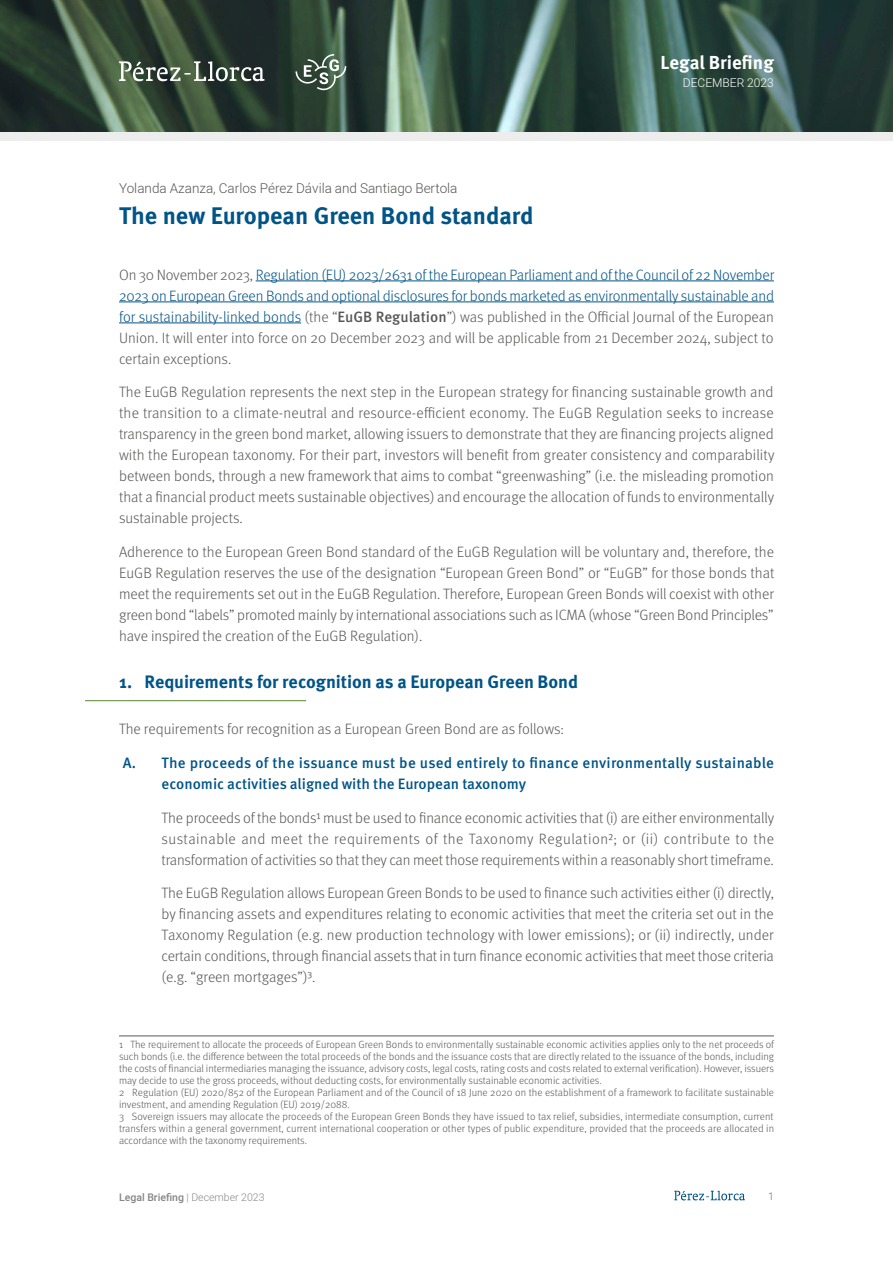
<style>
.page{position:relative;width:893px;height:1263px;background:#fff}
.page>*{position:absolute;margin:0;border:0;box-sizing:border-box;transform-origin:0 0}
.t1{font:700 24px "Meta Pro";color:#005487}
.t2{font:700 18.75px "Meta Pro";color:#fff}
.t3{font:700 18px "Meta Pro";letter-spacing:-.005em;color:#005487}
.t4{font:300 15px/21px "Meta Pro";letter-spacing:-.005em;color:#575756;text-align:justify}
.t5{font:300 15px/21px "Meta Pro";color:#005487;text-align:justify}
.t6{font:500 15px/21px "Meta Pro";letter-spacing:.005em;color:#005487}
.t7{font:300 13.5px "Heebo";color:#575756}
.t8{font:300 12px "Heebo";color:#fff}
.t9{font:300 10.5px/12px "Meta Pro";color:#575756}
.t10{font:500 10.5px "Heebo";color:#878787}
.t11{font:300 10.5px "Heebo";color:#776c68}
.s1{color:#575756}
.s2{font-weight:500;color:#575756}
.s3{font-weight:300}
</style>
<div class="page">
<svg style="left:674px;top:1191px;width:71px;height:9px"></svg>
<hr style="left:256px;top:281px;width:518px;height:1px;background:#005487">
<hr style="left:119px;top:302px;width:655px;height:1px;background:#005487">
<hr style="left:119px;top:323px;width:182px;height:1px;background:#005487">
<hr style="left:85px;top:700px;width:221px;height:1px;background:#558930">
<hr style="left:119px;top:1036px;width:655px;height:1px;background:#575756">
<img style="left:0;top:0;width:893px;height:133px">
<div style="left:0;top:133px;width:893px;height:8px;background:#ededed"></div>
<svg style="left:119px;top:61px;width:145px;height:20px"></svg>
<svg style="left:296px;top:54px;width:50px;height:36px;background:#617566"></svg>
<p class="t2" style="left:661px;top:48px;width:115px">Legal Briefing</p>
<p class="t8" style="left:683px;top:75px;width:93px">DECEMBER 2023</p>
<p class="t7" style="left:119px;top:179px;width:340px">Yolanda Azanza, Carlos Pérez Dávila and Santiago Bertola</p>
<h1 class="t1" style="left:119px;top:197px;width:416px">The new European Green Bond standard</h1>
<p class="t5" style="left:119px;top:263px;width:657px"><span class="s1">On 30 November 2023,</span> Regulation (EU) 2023/2631 of the European Parliament and of the Council of 22 November 2023 on European Green Bonds and optional disclosures for bonds marketed as environmentally sustainable and for sustainability-linked bonds <span class="s1">(the “</span><span class="s2">EuGB Regulation</span><span class="s1">”) was published in the Official Journal of the European Union. It will enter into force on 20 December 2023 and will be applicable from 21 December 2024, subject to certain exceptions.</span></p>
<p class="t4" style="left:119px;top:381px;width:657px">The EuGB Regulation represents the next step in the European strategy for financing sustainable growth and the transition to a climate-neutral and resource-efficient economy. The EuGB Regulation seeks to increase transparency in the green bond market, allowing issuers to demonstrate that they are financing projects aligned with the European taxonomy. For their part, investors will benefit from greater consistency and comparability between bonds, through a new framework that aims to combat “greenwashing” (i.e. the misleading promotion that a financial product meets sustainable objectives) and encourage the allocation of funds to environmentally sustainable projects.</p>
<p class="t4" style="left:119px;top:541px;width:657px">Adherence to the European Green Bond standard of the EuGB Regulation will be voluntary and, therefore, the EuGB Regulation reserves the use of the designation “European Green Bond” or “EuGB” for those bonds that meet the requirements set out in the EuGB Regulation. Therefore, European Green Bonds will coexist with other green bond “labels” promoted mainly by international associations such as ICMA (whose “Green Bond Principles” have inspired the creation of the EuGB Regulation).</p>
<p class="t3" style="left:119px;top:667px;width:461px">1. Requirements for recognition as a European Green Bond</p>
<p class="t4" style="left:119px;top:718px;width:446px">The requirements for recognition as a European Green Bond are as follows:</p>
<p class="t6" style="left:162px;top:751px;width:614px;text-indent:-39px">A. The proceeds of the issuance must be used entirely to finance environmentally sustainable economic activities aligned with the European taxonomy</p>
<p class="t4" style="left:162px;top:806px;width:614px">The proceeds of the bonds1 must be used to finance economic activities that (i) are either environmentally sustainable and meet the requirements of the Taxonomy Regulation2; or (ii) contribute to the transformation of activities so that they can meet those requirements within a reasonably short timeframe.</p>
<p class="t4" style="left:162px;top:882px;width:614px">The EuGB Regulation allows European Green Bonds to be used to finance such activities either (i) directly, by financing assets and expenditures relating to economic activities that meet the criteria set out in the Taxonomy Regulation (e.g. new production technology with lower emissions); or (ii) indirectly, under certain conditions, through financial assets that in turn finance economic activities that meet those criteria (e.g. “green mortgages”)3.</p>
<p class="t9" style="left:119px;top:1038px;width:657px">1 The requirement to allocate the proceeds of European Green Bonds to environmentally sustainable economic activities applies only to the net proceeds of such bonds (i.e. the difference between the total proceeds of the bonds and the issuance costs that are directly related to the issuance of the bonds, including the costs of financial intermediaries managing the issuance, advisory costs, legal costs, rating costs and costs related to external verification). However, issuers may decide to use the gross proceeds, without deducting costs, for environmentally sustainable economic activities.<br>2 Regulation (EU) 2020/852 of the European Parliament and of the Council of 18 June 2020 on the establishment of a framework to facilitate sustainable investment, and amending Regulation (EU) 2019/2088.<br>3 Sovereign issuers may allocate the proceeds of the European Green Bonds they have issued to tax relief, subsidies, intermediate consumption, current transfers within a general government, current international cooperation or other types of public expenditure, provided that the proceeds are allocated in accordance with the taxonomy requirements.</p>
<p class="t10" style="left:119px;top:1190px;width:147px">Legal Briefing <span class="s3">| December 2023</span></p>
<p class="t11" style="left:768px;top:1189px;width:7px">1</p>
</div>
